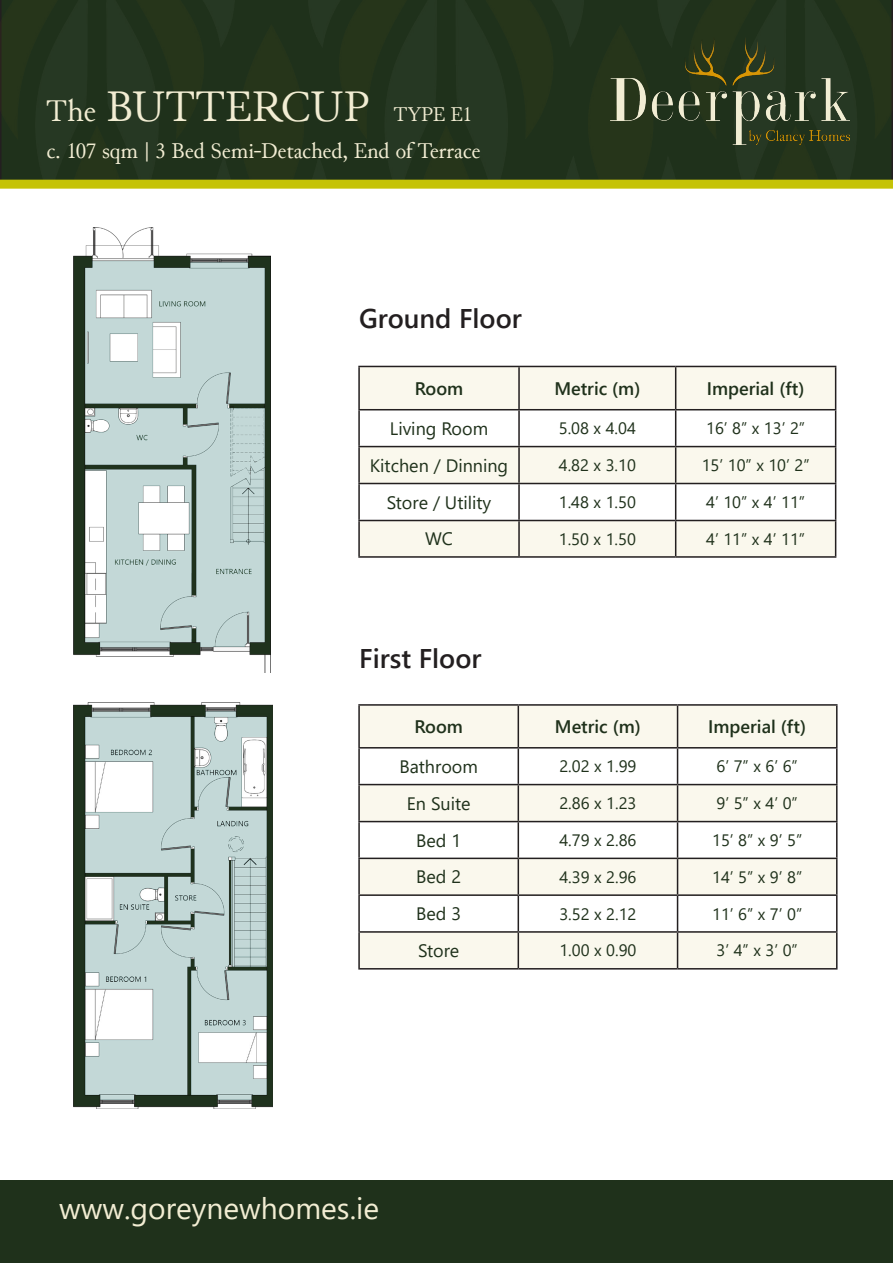
<style>
.page{position:relative;width:893px;height:1263px;background:#fff}
.page>*{position:absolute;margin:0;border:0;box-sizing:border-box;transform-origin:0 0}
.Heading_Large{font:45px "Junicode";letter-spacing:.005em;color:#f2edd3}
.t1{font:30px "Segoe UI";color:#f2edd3}
.t2{font:600 27px "Segoe UI";color:#231f20}
.Body{font:22.5px "Junicode";letter-spacing:-.01em;color:#f2edd3}
.Body-2{font:21px "Junicode";color:#f2edd3}
.t3{font:600 18.15px "Segoe UI";color:#1f311b}
.t4{font:18px "Segoe UI";color:#1f311b}
.t5{font:16.5px "Segoe UI";color:#1f311b}
.s1{font-size:31.5px}
</style>
<div class="page">
<div style="left:0;top:1180px;width:893px;height:83px;background:#1f311b"></div>
<div style="left:0;top:0;width:893px;height:180px;background:#25341b"></div>
<img style="left:610px;top:37px;width:239px;height:107px">
<img style="left:74px;top:227px;width:196px;height:446px">
<img style="left:73px;top:703px;width:200px;height:405px">
<div style="left:0;top:180px;width:893px;height:9px;background:#c5c307"></div>
<svg style="left:360px;top:367px;width:475px;height:189px;fill:#faf8ed"></svg>
<div style="left:359px;top:483px;width:160px;height:37px;background:#fff"></div>
<hr style="left:358px;top:367px;width:2px;height:42px;background:#231f20">
<hr style="left:358px;top:366px;width:161px;height:1px;background:#231f20">
<hr style="left:518px;top:367px;width:2px;height:42px;background:#231f20">
<hr style="left:519px;top:366px;width:157px;height:1px;background:#231f20">
<hr style="left:675px;top:367px;width:1px;height:42px;background:#231f20">
<hr style="left:676px;top:366px;width:160px;height:1px;background:#231f20">
<hr style="left:835px;top:367px;width:1px;height:42px;background:#231f20">
<hr style="left:358px;top:410px;width:2px;height:36px;background:#231f20">
<hr style="left:358px;top:409px;width:161px;height:1px;background:#231f20">
<hr style="left:518px;top:410px;width:2px;height:36px;background:#231f20">
<hr style="left:519px;top:409px;width:157px;height:1px;background:#231f20">
<hr style="left:675px;top:410px;width:1px;height:36px;background:#231f20">
<hr style="left:676px;top:409px;width:160px;height:1px;background:#231f20">
<hr style="left:835px;top:410px;width:1px;height:36px;background:#231f20">
<hr style="left:358px;top:447px;width:2px;height:36px;background:#231f20">
<hr style="left:358px;top:446px;width:161px;height:1px;background:#231f20">
<hr style="left:518px;top:447px;width:2px;height:36px;background:#231f20">
<hr style="left:519px;top:446px;width:157px;height:1px;background:#231f20">
<hr style="left:675px;top:447px;width:1px;height:36px;background:#231f20">
<hr style="left:676px;top:446px;width:160px;height:1px;background:#231f20">
<hr style="left:835px;top:447px;width:1px;height:36px;background:#231f20">
<hr style="left:358px;top:484px;width:2px;height:36px;background:#231f20">
<hr style="left:358px;top:483px;width:161px;height:1px;background:#231f20">
<hr style="left:518px;top:484px;width:2px;height:36px;background:#231f20">
<hr style="left:519px;top:483px;width:157px;height:1px;background:#231f20">
<hr style="left:675px;top:484px;width:1px;height:36px;background:#231f20">
<hr style="left:676px;top:483px;width:160px;height:1px;background:#231f20">
<hr style="left:835px;top:484px;width:1px;height:36px;background:#231f20">
<hr style="left:358px;top:521px;width:2px;height:35px;background:#231f20">
<hr style="left:358px;top:520px;width:161px;height:1px;background:#231f20">
<hr style="left:358px;top:556px;width:161px;height:2px;background:#231f20">
<hr style="left:518px;top:521px;width:2px;height:35px;background:#231f20">
<hr style="left:519px;top:520px;width:157px;height:1px;background:#231f20">
<hr style="left:519px;top:556px;width:157px;height:2px;background:#231f20">
<hr style="left:675px;top:521px;width:1px;height:35px;background:#231f20">
<hr style="left:676px;top:520px;width:160px;height:1px;background:#231f20">
<hr style="left:835px;top:521px;width:1px;height:35px;background:#231f20">
<hr style="left:676px;top:556px;width:160px;height:2px;background:#231f20">
<svg style="left:360px;top:706px;width:476px;height:262px;fill:#faf8ed"></svg>
<hr style="left:358px;top:706px;width:2px;height:41px;background:#231f20">
<hr style="left:358px;top:704px;width:160px;height:2px;background:#231f20">
<hr style="left:518px;top:706px;width:1px;height:41px;background:#231f20">
<hr style="left:518px;top:704px;width:160px;height:2px;background:#231f20">
<hr style="left:677px;top:706px;width:1px;height:41px;background:#231f20">
<hr style="left:678px;top:704px;width:159px;height:2px;background:#231f20">
<hr style="left:836px;top:706px;width:1px;height:41px;background:#231f20">
<hr style="left:358px;top:748px;width:2px;height:36px;background:#231f20">
<hr style="left:358px;top:747px;width:160px;height:1px;background:#231f20">
<hr style="left:518px;top:748px;width:1px;height:36px;background:#231f20">
<hr style="left:518px;top:747px;width:160px;height:1px;background:#231f20">
<hr style="left:677px;top:748px;width:1px;height:36px;background:#231f20">
<hr style="left:678px;top:747px;width:159px;height:1px;background:#231f20">
<hr style="left:836px;top:748px;width:1px;height:36px;background:#231f20">
<hr style="left:358px;top:785px;width:2px;height:36px;background:#231f20">
<hr style="left:358px;top:784px;width:160px;height:1px;background:#231f20">
<hr style="left:518px;top:785px;width:1px;height:36px;background:#231f20">
<hr style="left:518px;top:784px;width:160px;height:1px;background:#231f20">
<hr style="left:677px;top:785px;width:1px;height:36px;background:#231f20">
<hr style="left:678px;top:784px;width:159px;height:1px;background:#231f20">
<hr style="left:836px;top:785px;width:1px;height:36px;background:#231f20">
<hr style="left:358px;top:822px;width:2px;height:36px;background:#231f20">
<hr style="left:358px;top:821px;width:160px;height:1px;background:#231f20">
<hr style="left:518px;top:822px;width:1px;height:36px;background:#231f20">
<hr style="left:518px;top:821px;width:160px;height:1px;background:#231f20">
<hr style="left:677px;top:822px;width:1px;height:36px;background:#231f20">
<hr style="left:678px;top:821px;width:159px;height:1px;background:#231f20">
<hr style="left:836px;top:822px;width:1px;height:36px;background:#231f20">
<hr style="left:358px;top:859px;width:2px;height:35px;background:#231f20">
<hr style="left:358px;top:858px;width:160px;height:1px;background:#231f20">
<hr style="left:518px;top:859px;width:1px;height:35px;background:#231f20">
<hr style="left:518px;top:858px;width:160px;height:1px;background:#231f20">
<hr style="left:677px;top:859px;width:1px;height:35px;background:#231f20">
<hr style="left:678px;top:858px;width:159px;height:1px;background:#231f20">
<hr style="left:836px;top:859px;width:1px;height:35px;background:#231f20">
<hr style="left:358px;top:896px;width:2px;height:35px;background:#231f20">
<hr style="left:358px;top:894px;width:160px;height:2px;background:#231f20">
<hr style="left:518px;top:896px;width:1px;height:35px;background:#231f20">
<hr style="left:518px;top:894px;width:160px;height:2px;background:#231f20">
<hr style="left:677px;top:896px;width:1px;height:35px;background:#231f20">
<hr style="left:678px;top:894px;width:159px;height:2px;background:#231f20">
<hr style="left:836px;top:896px;width:1px;height:35px;background:#231f20">
<hr style="left:358px;top:933px;width:2px;height:35px;background:#231f20">
<hr style="left:358px;top:931px;width:160px;height:2px;background:#231f20">
<hr style="left:518px;top:933px;width:1px;height:35px;background:#231f20">
<hr style="left:518px;top:931px;width:160px;height:2px;background:#231f20">
<hr style="left:677px;top:933px;width:1px;height:35px;background:#231f20">
<hr style="left:678px;top:931px;width:159px;height:2px;background:#231f20">
<hr style="left:836px;top:933px;width:1px;height:35px;background:#231f20">
<hr style="left:358px;top:968px;width:160px;height:1px;background:#231f20">
<hr style="left:518px;top:968px;width:160px;height:1px;background:#231f20">
<hr style="left:678px;top:968px;width:159px;height:1px;background:#231f20">
<p class="Heading_Large" style="left:47px;top:73px;width:324px"><span class="s1">The</span> BUTTERCUP</p>
<p class="Body-2" style="left:394px;top:98px;width:80px">TYPE E1</p>
<p class="Body" style="left:47px;top:134px;width:435px">c. 107 sqm | 3 Bed Semi-Detached, End of Terrace</p>
<p class="t2" style="left:359px;top:293px;width:164px">Ground Floor</p>
<p class="t3" style="left:415px;top:371px;width:50px">Room</p>
<p class="t3" style="left:554px;top:371px;width:88px">Metric (m)</p>
<p class="t3" style="left:707px;top:371px;width:99px">Imperial (ft)</p>
<p class="t4" style="left:390px;top:411px;width:100px">Living Room</p>
<p class="t5" style="left:559px;top:413px;width:79px">5.08 x 4.04</p>
<p class="t5" style="left:706px;top:413px;width:101px">16’ 8” x 13’ 2”</p>
<p class="t4" style="left:370px;top:448px;width:140px">Kitchen / Dinning</p>
<p class="t5" style="left:559px;top:450px;width:79px">4.82 x 3.10</p>
<p class="t5" style="left:702px;top:450px;width:109px">15’ 10” x 10’ 2”</p>
<p class="t4" style="left:387px;top:485px;width:106px">Store / Utility</p>
<p class="t5" style="left:559px;top:487px;width:79px">1.48 x 1.50</p>
<p class="t5" style="left:706px;top:487px;width:101px">4’ 10” x 4’ 11”</p>
<p class="t4" style="left:425px;top:522px;width:29px">WC</p>
<p class="t5" style="left:559px;top:523px;width:79px">1.50 x 1.50</p>
<p class="t5" style="left:706px;top:523px;width:101px">4’ 11” x 4’ 11”</p>
<p class="t2" style="left:359px;top:633px;width:124px">First Floor</p>
<p class="t3" style="left:414px;top:709px;width:50px">Room</p>
<p class="t3" style="left:555px;top:709px;width:88px">Metric (m)</p>
<p class="t3" style="left:708px;top:709px;width:99px">Imperial (ft)</p>
<p class="t4" style="left:399px;top:749px;width:80px">Bathroom</p>
<p class="t5" style="left:559px;top:751px;width:79px">2.02 x 1.99</p>
<p class="t5" style="left:717px;top:751px;width:83px">6’ 7” x 6’ 6”</p>
<p class="t4" style="left:407px;top:786px;width:65px">En Suite</p>
<p class="t5" style="left:559px;top:788px;width:79px">2.86 x 1.23</p>
<p class="t5" style="left:717px;top:788px;width:83px">9’ 5” x 4’ 0”</p>
<p class="t4" style="left:416px;top:823px;width:46px">Bed 1</p>
<p class="t5" style="left:559px;top:824px;width:79px">4.79 x 2.86</p>
<p class="t5" style="left:712px;top:824px;width:92px">15’ 8” x 9’ 5”</p>
<p class="t4" style="left:416px;top:860px;width:46px">Bed 2</p>
<p class="t5" style="left:559px;top:861px;width:79px">4.39 x 2.96</p>
<p class="t5" style="left:712px;top:861px;width:92px">14’ 5” x 9’ 8”</p>
<p class="t4" style="left:416px;top:897px;width:46px">Bed 3</p>
<p class="t5" style="left:559px;top:898px;width:79px">3.52 x 2.12</p>
<p class="t5" style="left:712px;top:898px;width:92px">11’ 6” x 7’ 0”</p>
<p class="t4" style="left:418px;top:933px;width:43px">Store</p>
<p class="t5" style="left:559px;top:935px;width:79px">1.00 x 0.90</p>
<p class="t5" style="left:717px;top:935px;width:83px">3’ 4” x 3’ 0”</p>
<h2 class="t1" style="left:59px;top:1180px;width:322px">www.goreynewhomes.ie</h2>
</div>
